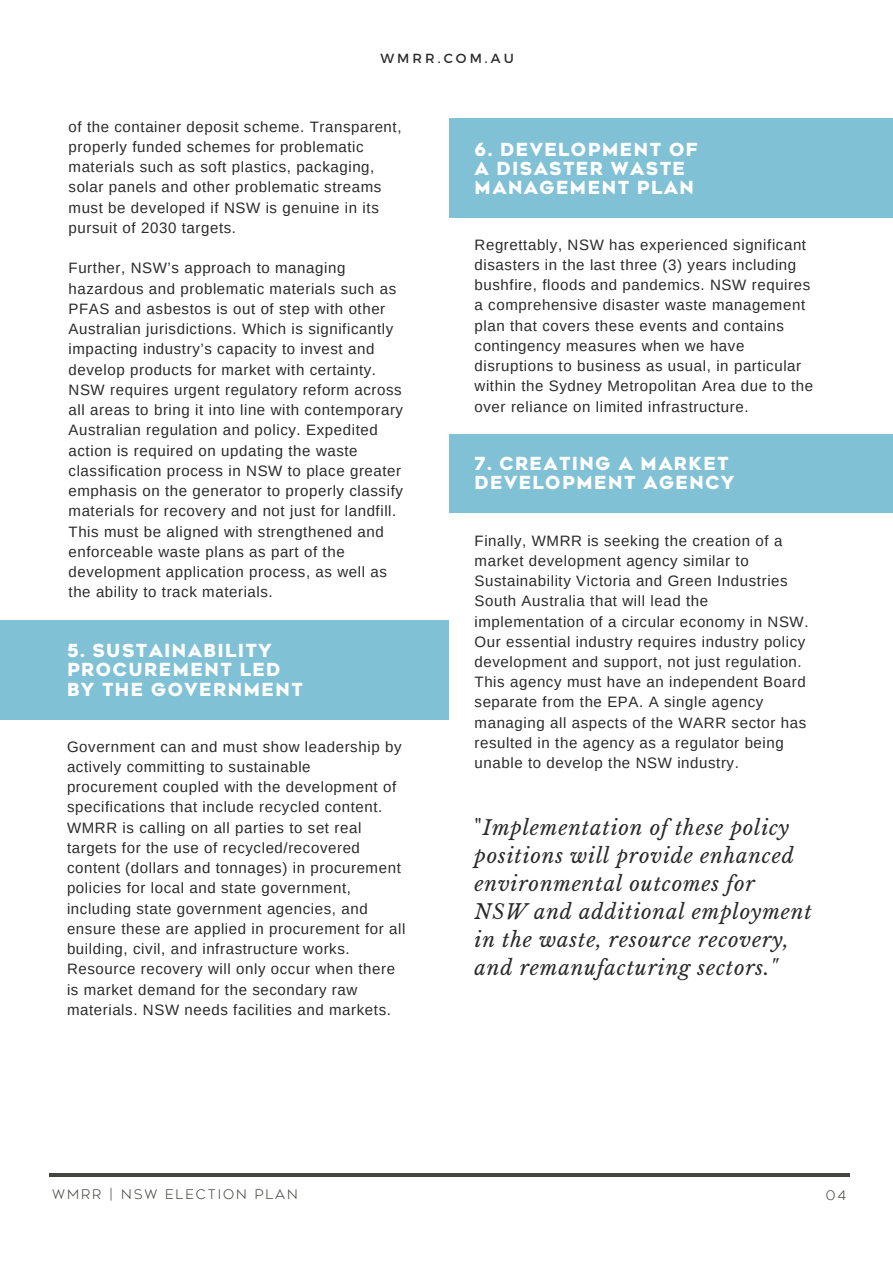
<style>
.page{position:relative;width:893px;height:1264px;background:#fff}
.page>*{position:absolute;margin:0;border:0;box-sizing:border-box;transform-origin:0 0}
.t1{font:italic 20.25px/28px "Libre Baskerville";letter-spacing:.04em;color:#2a2a2a}
.t2{font:800 18px/19px "Geometos Neue";letter-spacing:.08em;color:#fff}
.t3{font:15px/20.2px "Arimo";letter-spacing:.04em;color:#2a2a2a}
.t4{font:300 13.2px "Geometos Neue";letter-spacing:.15em;color:#444440}
.t5{font:13.2px "Montserrat";letter-spacing:.23em;color:#2a2a2a}
.s1{font-style:normal}
</style>
<div class="page">
<hr style="left:49px;top:1173px;width:800px;height:3px;background:#444440">
<div style="left:449px;top:434px;width:443px;height:78px;background:#81c1d5"></div>
<div style="left:449px;top:119px;width:443px;height:99px;background:#81c1d5"></div>
<div style="left:0;top:620px;width:448px;height:99px;background:#81c1d5"></div>
<p class="t5" style="left:380px;top:50px;width:135px">WMRR.COM.AU</p>
<p class="t3" style="left:69px;top:116px;width:334px">of the container deposit scheme. Transparent, properly funded schemes for problematic materials such as soft plastics, packaging, solar panels and other problematic streams must be developed if NSW is genuine in its pursuit of 2030 targets.</p>
<p class="t3" style="left:69px;top:258px;width:336px">Further, NSW’s approach to managing hazardous and problematic materials such as PFAS and asbestos is out of step with other Australian jurisdictions. Which is significantly impacting industry’s capacity to invest and develop products for market with certainty.<br>NSW requires urgent regulatory reform across all areas to bring it into line with contemporary Australian regulation and policy. Expedited action is required on updating the waste classification process in NSW to place greater emphasis on the generator to properly classify materials for recovery and not just for landfill.<br>This must be aligned with strengthened and enforceable waste plans as part of the development application process, as well as the ability to track materials.</p>
<p class="t2" style="left:67px;top:641px;width:237px">5. SUSTAINABILITY<br>PROCUREMENT LED<br>BY THE GOVERNMENT</p>
<p class="t3" style="left:67px;top:736px;width:340px">Government can and must show leadership by actively committing to sustainable<br>procurement coupled with the development of specifications that include recycled content.<br>WMRR is calling on all parties to set real targets for the use of recycled/recovered content (dollars and tonnages) in procurement policies for local and state government, including state government agencies, and ensure these are applied in procurement for all building, civil, and infrastructure works.<br>Resource recovery will only occur when there is market demand for the secondary raw materials. NSW needs facilities and markets.</p>
<p class="t2" style="left:474px;top:141px;width:225px">6. DEVELOPMENT OF<br>A DISASTER WASTE<br>MANAGEMENT PLAN</p>
<p class="t3" style="left:474px;top:234px;width:340px">Regrettably, NSW has experienced significant disasters in the last three (3) years including bushfire, floods and pandemics. NSW requires a comprehensive disaster waste management plan that covers these events and contains contingency measures when we have disruptions to business as usual, in particular within the Sydney Metropolitan Area due to the over reliance on limited infrastructure.</p>
<p class="t2" style="left:474px;top:454px;width:261px">7. CREATING A MARKET<br>DEVELOPMENT AGENCY</p>
<p class="t3" style="left:474px;top:530px;width:335px">Finally, WMRR is seeking the creation of a market development agency similar to Sustainability Victoria and Green Industries South Australia that will lead the implementation of a circular economy in NSW.<br>Our essential industry requires industry policy development and support, not just regulation.<br>This agency must have an independent Board separate from the EPA. A single agency managing all aspects of the WARR sector has resulted in the agency as a regulator being unable to develop the NSW industry.</p>
<h1 class="t1" style="left:474px;top:813px;width:338px"><span class="s1">"</span>Implementation of these policy positions will provide enhanced environmental outcomes for<br>NSW and additional employment in the waste, resource recovery, and remanufacturing sectors."</h1>
<p class="t4" style="left:52px;top:1186px;width:247px">WMRR | NSW ELECTION PLAN</p>
<p class="t4" style="left:825px;top:1187px;width:22px">04</p>
</div>
